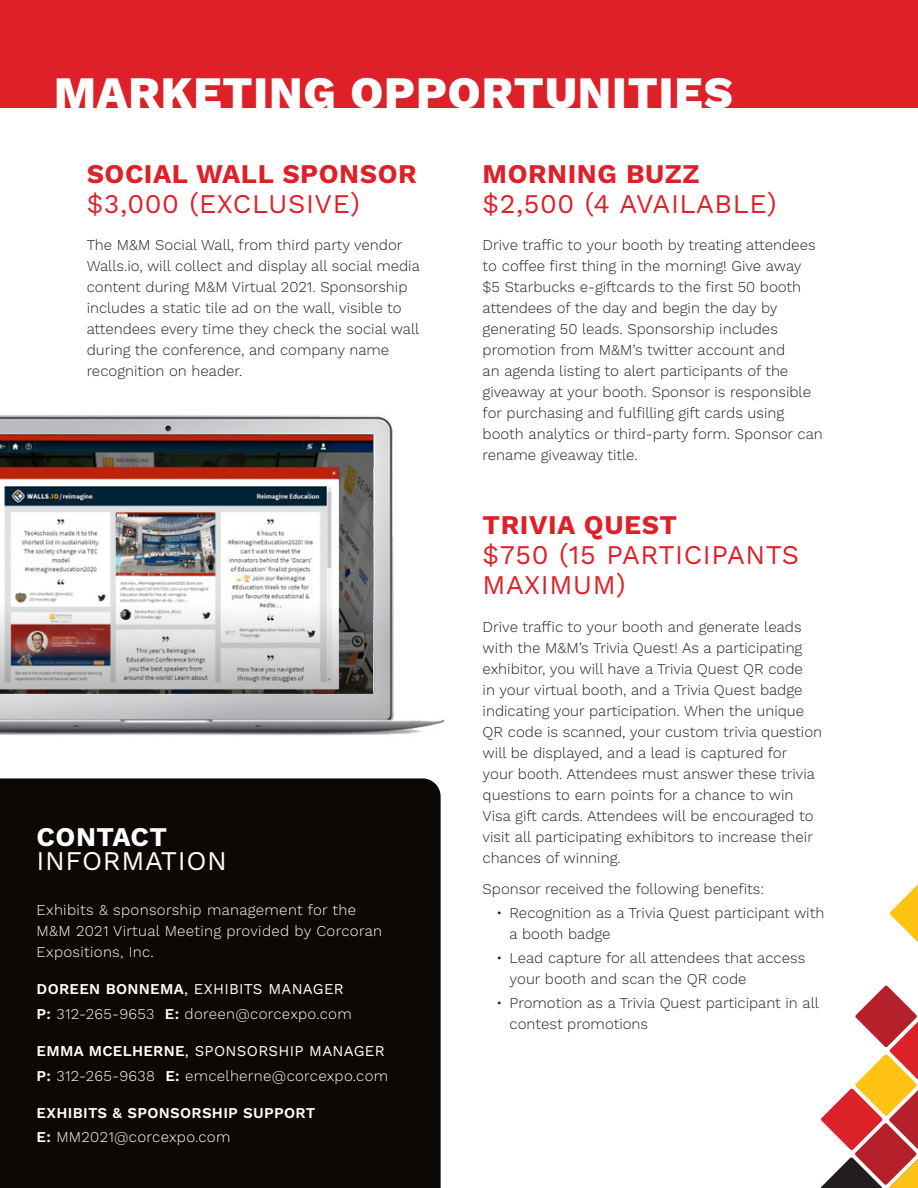
<style>
.page{position:relative;width:918px;height:1188px;background:#fff}
.page>*{position:absolute;margin:0;border:0;box-sizing:border-box;transform-origin:0 0}
.t1{font:800 45px "Work Sans";letter-spacing:.02em;color:#fff}
.t2{font:27px/30px "Work Sans";letter-spacing:.02em;color:#de2128}
.t3{font:700 27px/30px "Work Sans";letter-spacing:.02em;color:#de2128}
.Copy{font:27px/24px "Work Sans";letter-spacing:.02em;color:#fff}
.Copy-2{font:300 15px/21px "Work Sans";color:#231f20}
.Copy-3{font:300 15px/21px "Work Sans";letter-spacing:.02em;color:#fff}
.Copy-4{font:15px "Work Sans";letter-spacing:.02em;color:#fff}
.Copy-5{font:600 15px/24px "Work Sans";letter-spacing:.02em;color:#fff}
.s1{font-weight:400}
.s2{font-weight:700}
.s3{font-weight:600}
.s4{font-weight:300}
</style>
<div class="page">
<div style="left:0;top:0;width:918px;height:108px;background:#de2128"></div>
<div style="left:0;top:778px;width:441px;height:410px;background:#0c0806"></div>
<svg style="left:820px;top:985px;width:98px;height:203px"></svg>
<svg style="left:890px;top:884px;width:28px;height:59px"></svg>
<div style="left:803px;top:963px;width:47px;height:89px;background:#fff"></div>
<img style="left:0;top:415px;width:444px;height:320px">
<p class="t1" style="left:54px;top:67px;width:680px">MARKETING OPPORTUNITIES</p>
<h2 class="t3" style="left:87px;top:160px;width:332px">SOCIAL WALL SPONSOR <span class="s1">$3,000 (EXCLUSIVE)</span></h2>
<p class="Copy-2" style="left:87px;top:235px;width:335px">The M&amp;M Social Wall, from third party vendor Walls.io, will collect and display all social media content during M&amp;M Virtual 2021. Sponsorship includes a static tile ad on the wall, visible to attendees every time they check the social wall during the conference, and company name recognition on header.</p>
<p class="Copy" style="left:37px;top:826px;width:192px"><span class="s2">CONTACT<br></span>INFORMATION</p>
<p class="Copy-3" style="left:37px;top:900px;width:347px">Exhibits &amp; sponsorship management for the<br>M&amp;M 2021 Virtual Meeting provided by Corcoran<br>Expositions, Inc.</p>
<p class="Copy-4" style="left:37px;top:980px;width:309px"><span class="s3">DOREEN BONNEMA</span>, EXHIBITS MANAGER</p>
<p class="Copy-3" style="left:37px;top:1004px;width:317px"><span class="s3">P:</span> 312-265-9653 <span class="s3">E:</span> doreen@corcexpo.com</p>
<p class="Copy-4" style="left:37px;top:1042px;width:350px"><span class="s3">EMMA MCELHERNE</span>, SPONSORSHIP MANAGER</p>
<p class="Copy-3" style="left:37px;top:1066px;width:353px"><span class="s3">P:</span> 312-265-9638 <span class="s3">E:</span> emcelherne@corcexpo.com</p>
<p class="Copy-5" style="left:37px;top:1102px;width:280px">EXHIBITS &amp; SPONSORSHIP SUPPORT<br>E: <span class="s4">MM2021@corcexpo.com</span></p>
<h2 class="t2" style="left:483px;top:160px;width:296px"><span class="s2">MORNING BUZZ </span>$2,500 (4 AVAILABLE)</h2>
<p class="Copy-2" style="left:483px;top:235px;width:342px">Drive traffic to your booth by treating attendees to coffee first thing in the morning! Give away<br>$5 Starbucks e-giftcards to the first 50 booth attendees of the day and begin the day by generating 50 leads. Sponsorship includes promotion from M&amp;M’s twitter account and<br>an agenda listing to alert participants of the giveaway at your booth. Sponsor is responsible for purchasing and fulfilling gift cards using booth analytics or third-party form. Sponsor can rename giveaway title.</p>
<h2 class="t2" style="left:483px;top:511px;width:318px"><span class="s2">TRIVIA QUEST<br></span>$750 (15 PARTICIPANTS<br>MAXIMUM)</h2>
<p class="Copy-2" style="left:483px;top:617px;width:341px">Drive traffic to your booth and generate leads with the M&amp;M’s Trivia Quest! As a participating exhibitor, you will have a Trivia Quest QR code<br>in your virtual booth, and a Trivia Quest badge indicating your participation. When the unique QR code is scanned, your custom trivia question will be displayed, and a lead is captured for your booth. Attendees must answer these trivia questions to earn points for a chance to win Visa gift cards. Attendees will be encouraged to visit all participating exhibitors to increase their chances of winning.</p>
<p class="Copy-2" style="left:483px;top:879px;width:283px">Sponsor received the following benefits:</p>
<p class="Copy-2" style="left:510px;top:903px;width:316px;text-indent:-14px">• Recognition as a Trivia Quest participant with a booth badge</p>
<p class="Copy-2" style="left:510px;top:948px;width:297px;text-indent:-14px">• Lead capture for all attendees that access your booth and scan the QR code</p>
<p class="Copy-2" style="left:510px;top:993px;width:311px;text-indent:-14px">• Promotion as a Trivia Quest participant in all contest promotions</p>
</div>
